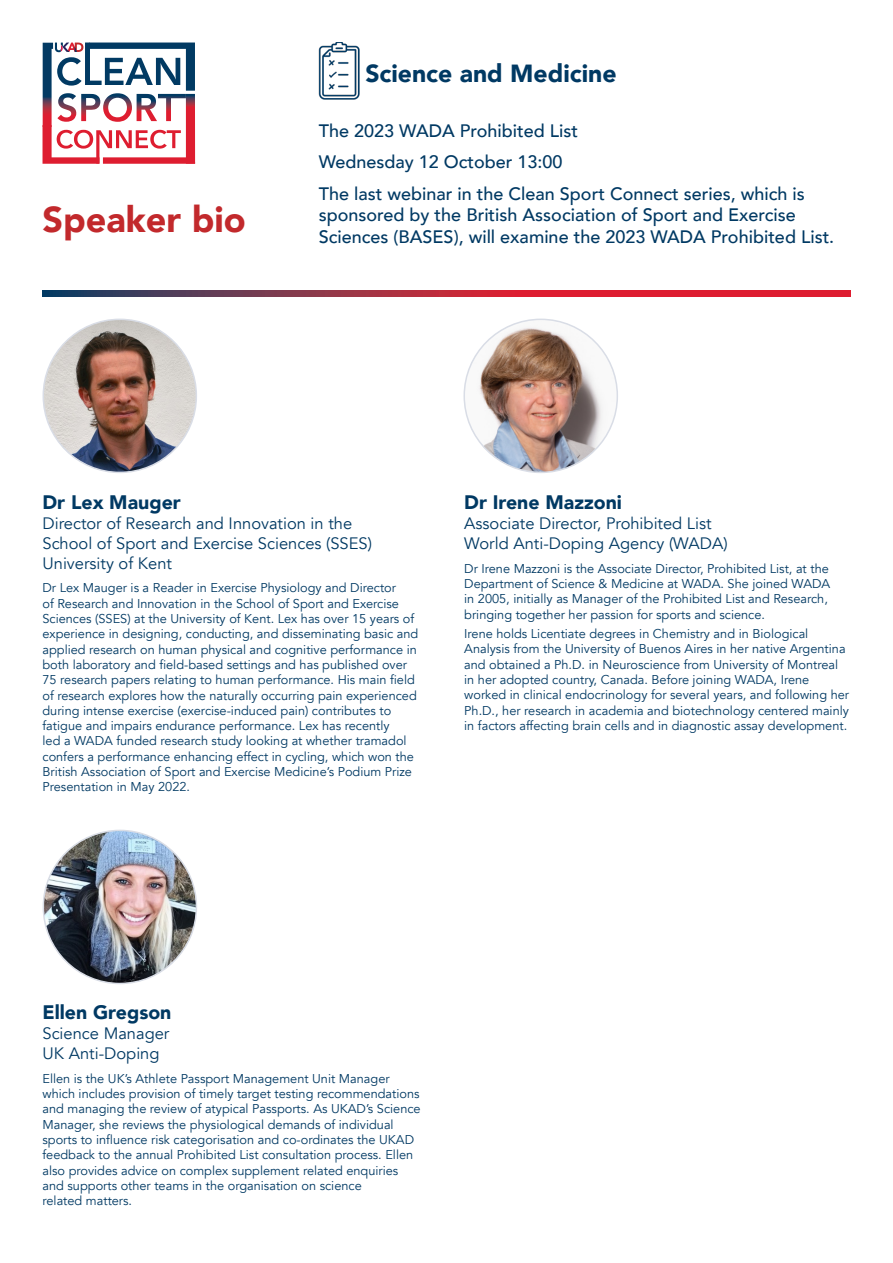
<style>
.page{position:relative;width:893px;height:1263px;background:#fff}
.page>*{position:absolute;margin:0;border:0;box-sizing:border-box;transform-origin:0 0}
.t1{font:900 36px "Avenir";color:#c2292c}
.t2{font:900 24.75px "Avenir";color:#003963}
.t3{font:900 19.5px "Avenir";color:#003963}
.t4{font:500 18px/21.6px "Avenir";color:#003963}
.t5{font:16.5px/19.8px "Avenir";color:#003963}
.t6{font:12.75px/15.3px "Avenir";color:#003963}
</style>
<div class="page">
<img style="left:43px;top:319px;width:153px;height:153px;border-radius:77px">
<svg style="left:43px;top:43px;width:152px;height:121px"></svg>
<svg style="left:43px;top:290px;width:807px;height:7px"></svg>
<img style="left:319px;top:43px;width:41px;height:57px">
<img style="left:464px;top:319px;width:153px;height:153px;border-radius:77px">
<img style="left:43px;top:830px;width:153px;height:153px;border-radius:77px">
<p class="t1" style="left:43px;top:188px;width:205px">Speaker bio</p>
<p class="t2" style="left:365px;top:52px;width:253px">Science and Medicine</p>
<p class="t4" style="left:319px;top:119px;width:261px">The 2023 WADA Prohibited List</p>
<p class="t4" style="left:319px;top:150px;width:245px">Wednesday 12 October 13:00</p>
<p class="t4" style="left:319px;top:182px;width:517px">The last webinar in the Clean Sport Connect series, which is sponsored by the British Association of Sport and Exercise<br>Sciences (BASES), will examine the 2023 WADA Prohibited List.</p>
<p class="t3" style="left:43px;top:486px;width:140px">Dr Lex Mauger</p>
<p class="t5" style="left:43px;top:514px;width:331px">Director of Research and Innovation in the<br>School of Sport and Exercise Sciences (SSES)<br>University of Kent</p>
<p class="t6" style="left:43px;top:581px;width:377px">Dr Lex Mauger is a Reader in Exercise Physiology and Director<br>of Research and Innovation in the School of Sport and Exercise Sciences (SSES) at the University of Kent. Lex has over 15 years of experience in designing, conducting, and disseminating basic and applied research on human physical and cognitive performance in both laboratory and field-based settings and has published over 75 research papers relating to human performance. His main field of research explores how the naturally occurring pain experienced during intense exercise (exercise-induced pain) contributes to fatigue and impairs endurance performance. Lex has recently<br>led a WADA funded research study looking at whether tramadol confers a performance enhancing effect in cycling, which won the British Association of Sport and Exercise Medicine’s Podium Prize Presentation in May 2022.</p>
<p class="t3" style="left:464px;top:486px;width:159px">Dr Irene Mazzoni</p>
<p class="t5" style="left:464px;top:514px;width:265px">Associate Director, Prohibited List<br>World Anti-Doping Agency (WADA)</p>
<p class="t6" style="left:464px;top:561px;width:368px">Dr Irene Mazzoni is the Associate Director, Prohibited List, at the Department of Science &amp; Medicine at WADA. She joined WADA in 2005, initially as Manager of the Prohibited List and Research, bringing together her passion for sports and science.</p>
<p class="t6" style="left:464px;top:626px;width:386px">Irene holds Licentiate degrees in Chemistry and in Biological Analysis from the University of Buenos Aires in her native Argentina and obtained a Ph.D. in Neuroscience from University of Montreal in her adopted country, Canada. Before joining WADA, Irene worked in clinical endocrinology for several years, and following her Ph.D., her research in academia and biotechnology centered mainly in factors affecting brain cells and in diagnostic assay development.</p>
<p class="t3" style="left:43px;top:996px;width:130px">Ellen Gregson</p>
<p class="t5" style="left:43px;top:1024px;width:128px">Science Manager<br>UK Anti-Doping</p>
<p class="t6" style="left:43px;top:1071px;width:380px">Ellen is the UK’s Athlete Passport Management Unit Manager which includes provision of timely target testing recommendations and managing the review of atypical Passports. As UKAD’s Science Manager, she reviews the physiological demands of individual sports to influence risk categorisation and co-ordinates the UKAD feedback to the annual Prohibited List consultation process. Ellen also provides advice on complex supplement related enquiries and supports other teams in the organisation on science<br>related matters.</p>
</div>
